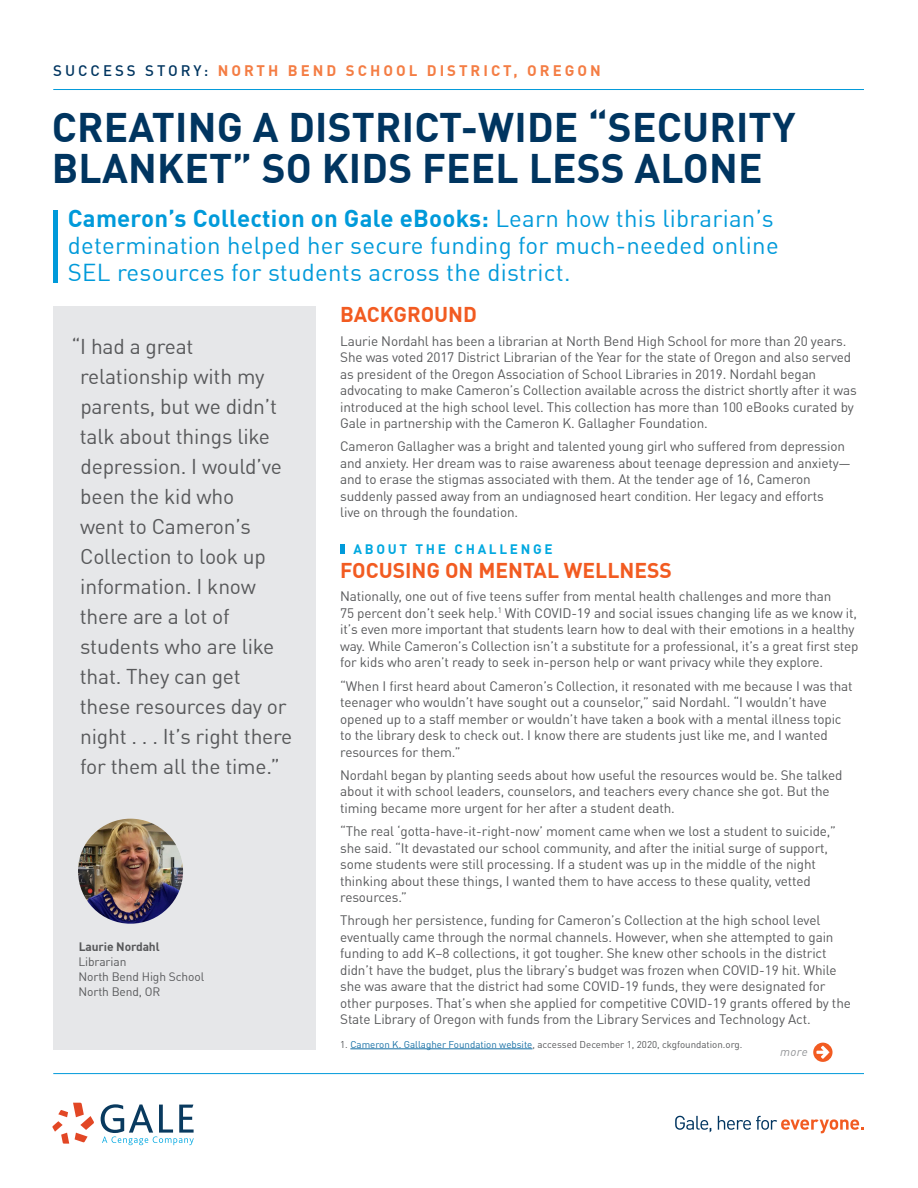
<style>
.page{position:relative;width:918px;height:1188px;background:#fff}
.page>*{position:absolute;margin:0;border:0;box-sizing:border-box;transform-origin:0 0}
.HEADLINE_1{font:700 40.5px/40.5px "DIN Offc";letter-spacing:.005em;color:#003560}
.Intro_copy{font:24px/27px "DIN Offc";letter-spacing:.01em;color:#009ada}
.quote{font:21px/30px "DIN Offc";letter-spacing:-.01em;color:#57585a}
.SUBHEAD{font:700 21px "DIN Offc";color:#f25b21}
.SUCCESS_STORY_HEADIN{font:700 15px "DIN Offc";letter-spacing:.2em;color:#f47d44}
.body{font:13.5px/16.5px "DIN Offc";letter-spacing:-.01em;color:#57585a}
.SUBHEAD_2{font:700 13.5px "DIN Offc";letter-spacing:.2em;color:#00a8e0}
.t1{font:12px "DIN Offc";letter-spacing:-.01em;color:#57585a}
.name{font:700 12px "DIN Offc";letter-spacing:-.01em;color:#57585a}
.feature_copy{font:italic 12px "DIN Offc";color:#939598}
.body-2{font:9.75px "DIN Offc";color:#57585a}
.s1{font-weight:500;color:#003560}
.s2{font-weight:700}
.s3{color:#1770a5}
</style>
<div class="page">
<hr style="left:350px;top:1049px;width:182px;height:1px;background:#1770a5">
<div style="left:340px;top:545px;width:5px;height:9px;background:#009ada"></div>
<svg style="left:813px;top:1043px;width:20px;height:19px"></svg>
<hr style="left:53px;top:89px;width:811px;height:1px;background:#009ada">
<hr style="left:53px;top:1073px;width:811px;height:1px;background:#009ada">
<div style="left:53px;top:306px;width:263px;height:744px;background:#e6e7e9"></div>
<img style="left:78px;top:819px;width:105px;height:105px;border-radius:53px">
<div style="left:53px;top:210px;width:5px;height:72px;background:#009ada"></div>
<svg style="left:52px;top:1103px;width:42px;height:41px"></svg>
<svg style="left:101px;top:1104px;width:93px;height:41px"></svg>
<svg style="left:675px;top:1116px;width:36px;height:16px"></svg>
<svg style="left:718px;top:1116px;width:146px;height:17px"></svg>
<p class="SUCCESS_STORY_HEADIN" style="left:53px;top:61px;width:549px"><span class="s1">SUCCESS STORY:</span> NORTH BEND SCHOOL DISTRICT, OREGON</p>
<p class="HEADLINE_1" style="left:52px;top:107px;width:745px">CREATING A DISTRICT-WIDE “SECURITY<br>BLANKET” SO KIDS FEEL LESS ALONE</p>
<p class="Intro_copy" style="left:68px;top:205px;width:712px"><span class="s2">Cameron’s Collection on Gale eBooks:</span> Learn how this librarian’s determination helped her secure funding for much-needed online<br>SEL resources for students across the district.</p>
<p class="SUBHEAD" style="left:340px;top:301px;width:138px">BACKGROUND</p>
<p class="body" style="left:340px;top:333px;width:518px">Laurie Nordahl has been a librarian at North Bend High School for more than 20 years.<br>She was voted 2017 District Librarian of the Year for the state of Oregon and also served as president of the Oregon Association of School Libraries in 2019. Nordahl began advocating to make Cameron’s Collection available across the district shortly after it was introduced at the high school level. This collection has more than 100 eBooks curated by Gale in partnership with the Cameron K. Gallagher Foundation.</p>
<p class="body" style="left:340px;top:438px;width:512px">Cameron Gallagher was a bright and talented young girl who suffered from depression and anxiety. Her dream was to raise awareness about teenage depression and anxiety— and to erase the stigmas associated with them. At the tender age of 16, Cameron suddenly passed away from an undiagnosed heart condition. Her legacy and efforts<br>live on through the foundation.</p>
<p class="SUBHEAD_2" style="left:354px;top:540px;width:201px">ABOUT THE CHALLENGE</p>
<p class="SUBHEAD" style="left:340px;top:557px;width:333px">FOCUSING ON MENTAL WELLNESS</p>
<p class="body" style="left:340px;top:588px;width:520px">Nationally, one out of five teens suffer from mental health challenges and more than<br>75 percent don’t seek help.<sup>1</sup> With COVID-19 and social issues changing life as we know it, it’s even more important that students learn how to deal with their emotions in a healthy way. While Cameron’s Collection isn’t a substitute for a professional, it’s a great first step for kids who aren’t ready to seek in-person help or want privacy while they explore.</p>
<p class="body" style="left:340px;top:678px;width:514px">“When I first heard about Cameron’s Collection, it resonated with me because I was that teenager who wouldn’t have sought out a counselor,” said Nordahl. “I wouldn’t have opened up to a staff member or wouldn’t have taken a book with a mental illness topic to the library desk to check out. I know there are students just like me, and I wanted resources for them.”</p>
<p class="body" style="left:340px;top:767px;width:504px">Nordahl began by planting seeds about how useful the resources would be. She talked about it with school leaders, counselors, and teachers every chance she got. But the timing became more urgent for her after a student death.</p>
<p class="body" style="left:340px;top:823px;width:497px">“The real ‘gotta-have-it-right-now’ moment came when we lost a student to suicide,” she said. “It devastated our school community, and after the initial surge of support, some students were still processing. If a student was up in the middle of the night thinking about these things, I wanted them to have access to these quality, vetted resources.”</p>
<p class="body" style="left:340px;top:912px;width:512px">Through her persistence, funding for Cameron’s Collection at the high school level eventually came through the normal channels. However, when she attempted to gain funding to add K–8 collections, it got tougher. She knew other schools in the district didn’t have the budget, plus the library’s budget was frozen when COVID-19 hit. While she was aware that the district had some COVID-19 funds, they were designated for other purposes. That’s when she applied for competitive COVID-19 grants offered by the State Library of Oregon with funds from the Library Services and Technology Act.</p>
<p class="body-2" style="left:340px;top:1038px;width:404px">1. <span class="s3">Cameron K. Gallagher Foundation website</span>, accessed December 1, 2020, ckgfoundation.org.</p>
<p class="feature_copy" style="left:780px;top:1044px;width:29px">more</p>
<p class="quote" style="left:80px;top:332px;width:214px;text-indent:-8px">“I had a great relationship with my parents, but we didn’t talk about things like depression. I would’ve been the kid who<br>went to Cameron’s<br>Collection to look up information. I know there are a lot of students who are like that. They can get these resources day or night . . . It’s right there for them all the time.”</p>
<p class="name" style="left:79px;top:939px;width:82px">Laurie Nordahl</p>
<p class="t1" style="left:79px;top:955px;width:49px">Librarian</p>
<p class="t1" style="left:79px;top:970px;width:127px">North Bend High School</p>
<p class="t1" style="left:79px;top:985px;width:83px">North Bend, OR</p>
</div>
